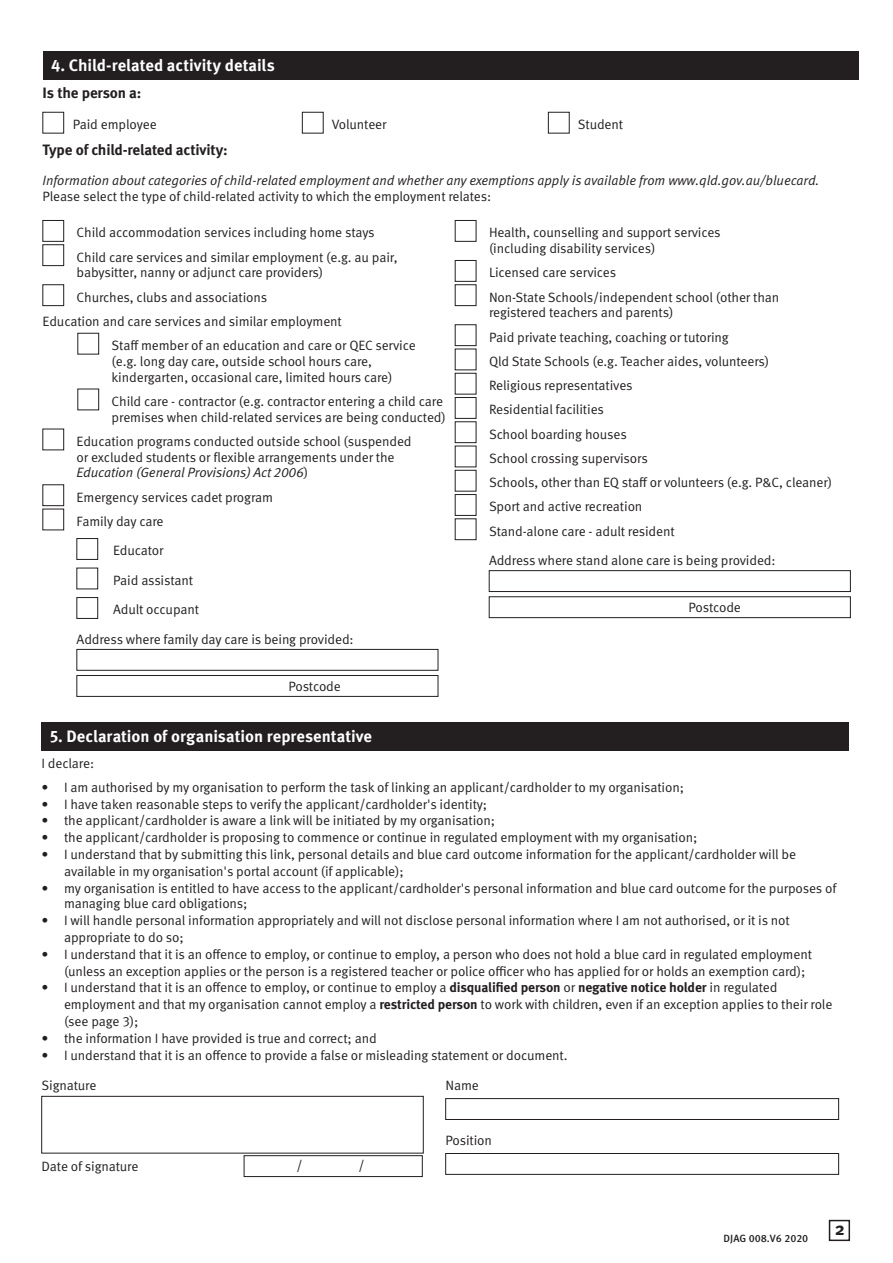
<style>
.page{position:relative;width:893px;height:1263px;background:#fff}
.page>*{position:absolute;margin:0;border:0;box-sizing:border-box;transform-origin:0 0}
.t1{font:700 18px "Meta OT";color:#231f20}
.PSBA_Section_Header{font:700 16.5px "Meta OT";letter-spacing:-.005em;color:#fff}
.PSBA_Regular{font:700 15px "Meta OT";letter-spacing:-.01em;color:#231f20}
.PSBA_Bullets_Level_1{font:13.5px/15.8px "Meta OT";letter-spacing:-.01em;color:#231f20}
.PSBA_Numbered_Questi{font:13.5px/15.8px "Meta OT";letter-spacing:-.01em;color:#231f20}
.PSBA_Numbered_Questi-2{font:italic 13.5px/15.8px "Meta OT";letter-spacing:-.005em;color:#231f20}
.t2{font:500 10.5px "Meta OT";color:#231f20}
.s1{font-style:normal}
.s2{font-style:italic}
.s3{font-weight:700}
</style>
<div class="page">
<div style="left:829px;top:1220px;width:21px;height:21px;border:2px solid #231f20"></div>
<div style="left:43px;top:51px;width:815px;height:29px;background:#231f20"></div>
<div style="left:43px;top:112px;width:21px;height:21px;border:1px solid #231f20"></div>
<div style="left:302px;top:112px;width:21px;height:21px;border:1px solid #231f20"></div>
<div style="left:548px;top:112px;width:21px;height:21px;border:1px solid #231f20"></div>
<div style="left:43px;top:220px;width:21px;height:22px;border:1px solid #231f20"></div>
<div style="left:43px;top:245px;width:21px;height:21px;border:1px solid #231f20"></div>
<div style="left:43px;top:285px;width:21px;height:21px;border:1px solid #231f20"></div>
<div style="left:78px;top:333px;width:21px;height:21px;border:1px solid #231f20"></div>
<div style="left:78px;top:389px;width:21px;height:21px;border:1px solid #231f20"></div>
<div style="left:43px;top:429px;width:21px;height:21px;border:1px solid #231f20"></div>
<div style="left:43px;top:485px;width:21px;height:21px;border:1px solid #231f20"></div>
<div style="left:43px;top:509px;width:21px;height:21px;border:1px solid #231f20"></div>
<div style="left:77px;top:538px;width:21px;height:22px;border:1px solid #231f20"></div>
<div style="left:77px;top:568px;width:21px;height:21px;border:1px solid #231f20"></div>
<div style="left:77px;top:597px;width:21px;height:22px;border:1px solid #231f20"></div>
<div style="left:77px;top:649px;width:361px;height:21px;border:1px solid #231f20"></div>
<div style="left:77px;top:675px;width:361px;height:22px;border:1px solid #231f20"></div>
<div style="left:455px;top:220px;width:21px;height:22px;border:1px solid #231f20"></div>
<div style="left:455px;top:260px;width:21px;height:22px;border:1px solid #231f20"></div>
<div style="left:455px;top:373px;width:21px;height:21px;border:1px solid #231f20"></div>
<div style="left:455px;top:397px;width:21px;height:22px;border:1px solid #231f20"></div>
<div style="left:455px;top:494px;width:21px;height:22px;border:1px solid #231f20"></div>
<div style="left:489px;top:570px;width:361px;height:22px;border:1px solid #231f20"></div>
<div style="left:489px;top:596px;width:361px;height:22px;border:1px solid #231f20"></div>
<div style="left:42px;top:722px;width:807px;height:29px;background:#231f20"></div>
<div style="left:42px;top:1096px;width:381px;height:57px;border:1px solid #231f20"></div>
<div style="left:244px;top:1155px;width:178px;height:22px;border:1px solid #231f20"></div>
<div style="left:445px;top:1098px;width:394px;height:22px;border:1px solid #231f20"></div>
<div style="left:445px;top:1153px;width:394px;height:21px;border:1px solid #231f20"></div>
<p class="PSBA_Section_Header" style="left:51px;top:55px;width:225px">4. Child-related activity details</p>
<p class="PSBA_Regular" style="left:43px;top:84px;width:100px">Is the person a:</p>
<p class="PSBA_Numbered_Questi" style="left:73px;top:117px;width:86px">Paid employee</p>
<p class="PSBA_Numbered_Questi" style="left:332px;top:117px;width:56px">Volunteer</p>
<p class="PSBA_Numbered_Questi" style="left:578px;top:117px;width:47px">Student</p>
<p class="PSBA_Regular" style="left:43px;top:141px;width:187px">Type of child-related activity:</p>
<p class="PSBA_Numbered_Questi-2" style="left:43px;top:173px;width:778px">Information about categories of child-related employment and whether any exemptions apply is available from www.qld.gov.au/bluecard.<br><span class="s1">Please select the type of child-related activity to which the employment relates:</span></p>
<p class="PSBA_Numbered_Questi" style="left:77px;top:225px;width:300px">Child accommodation services including home stays</p>
<p class="PSBA_Numbered_Questi" style="left:77px;top:249px;width:323px">Child care services and similar employment (e.g. au pair, babysitter, nanny or adjunct care providers)</p>
<p class="PSBA_Numbered_Questi" style="left:77px;top:289px;width:192px">Churches, clubs and associations</p>
<p class="PSBA_Numbered_Questi" style="left:43px;top:313px;width:301px">Education and care services and similar employment</p>
<p class="PSBA_Numbered_Questi" style="left:112px;top:338px;width:306px">Staff member of an education and care or QEC service (e.g. long day care, outside school hours care, kindergarten, occasional care, limited hours care)</p>
<p class="PSBA_Numbered_Questi" style="left:112px;top:393px;width:336px">Child care - contractor (e.g. contractor entering a child care premises when child-related services are being conducted)</p>
<p class="PSBA_Numbered_Questi" style="left:77px;top:433px;width:336px">Education programs conducted outside school (suspended or excluded students or flexible arrangements under the<br><span class="s2">Education (General Provisions) Act 2006</span>)</p>
<p class="PSBA_Numbered_Questi" style="left:77px;top:489px;width:198px">Emergency services cadet program</p>
<p class="PSBA_Numbered_Questi" style="left:77px;top:513px;width:88px">Family day care</p>
<p class="PSBA_Numbered_Questi" style="left:113px;top:543px;width:52px">Educator</p>
<p class="PSBA_Numbered_Questi" style="left:113px;top:572px;width:81px">Paid assistant</p>
<p class="PSBA_Numbered_Questi" style="left:113px;top:602px;width:88px">Adult occupant</p>
<p class="PSBA_Numbered_Questi" style="left:77px;top:631px;width:279px">Address where family day care is being provided:</p>
<p class="PSBA_Numbered_Questi" style="left:489px;top:225px;width:233px">Health, counselling and support services (including disability services)</p>
<p class="PSBA_Numbered_Questi" style="left:489px;top:265px;width:129px">Licensed care services</p>
<p class="PSBA_Numbered_Questi" style="left:489px;top:289px;width:292px">Non-State Schools/independent school (other than registered teachers and parents)</p>
<p class="PSBA_Numbered_Questi" style="left:489px;top:329px;width:241px">Paid private teaching, coaching or tutoring</p>
<p class="PSBA_Numbered_Questi" style="left:489px;top:353px;width:282px">Qld State Schools (e.g. Teacher aides, volunteers)</p>
<p class="PSBA_Numbered_Questi" style="left:489px;top:378px;width:145px">Religious representatives</p>
<p class="PSBA_Numbered_Questi" style="left:489px;top:402px;width:116px">Residential facilities</p>
<p class="PSBA_Numbered_Questi" style="left:489px;top:426px;width:139px">School boarding houses</p>
<p class="PSBA_Numbered_Questi" style="left:489px;top:450px;width:160px">School crossing supervisors</p>
<p class="PSBA_Numbered_Questi" style="left:489px;top:475px;width:345px">Schools, other than EQ staff or volunteers (e.g. P&amp;C, cleaner)</p>
<p class="PSBA_Numbered_Questi" style="left:489px;top:499px;width:155px">Sport and active recreation</p>
<p class="PSBA_Numbered_Questi" style="left:489px;top:523px;width:187px">Stand-alone care - adult resident</p>
<p class="PSBA_Numbered_Questi" style="left:489px;top:553px;width:288px">Address where stand alone care is being provided:</p>
<p class="PSBA_Numbered_Questi" style="left:688px;top:600px;width:54px">Postcode</p>
<p class="PSBA_Numbered_Questi" style="left:288px;top:678px;width:54px">Postcode</p>
<p class="PSBA_Section_Header" style="left:50px;top:726px;width:324px">5. Declaration of organisation representative</p>
<p class="PSBA_Numbered_Questi" style="left:42px;top:756px;width:54px">I declare:</p>
<p class="PSBA_Bullets_Level_1" style="left:42px;top:779px;width:644px">• I am authorised by my organisation to perform the task of linking an applicant/cardholder to my organisation;</p>
<p class="PSBA_Bullets_Level_1" style="left:42px;top:796px;width:447px">• I have taken reasonable steps to verify the applicant/cardholder's identity;</p>
<p class="PSBA_Bullets_Level_1" style="left:42px;top:813px;width:455px">• the applicant/cardholder is aware a link will be initiated by my organisation;</p>
<p class="PSBA_Bullets_Level_1" style="left:42px;top:830px;width:657px">• the applicant/cardholder is proposing to commence or continue in regulated employment with my organisation;</p>
<p class="PSBA_Bullets_Level_1" style="left:42px;top:846px;width:756px">• I understand that by submitting this link, personal details and blue card outcome information for the applicant/cardholder will be</p>
<p class="PSBA_Bullets_Level_1" style="left:64px;top:863px;width:341px">available in my organisation's portal account (if applicable);</p>
<p class="PSBA_Bullets_Level_1" style="left:64px;top:880px;width:774px;text-indent:-22px">• my organisation is entitled to have access to the applicant/cardholder's personal information and blue card outcome for the purposes of managing blue card obligations;</p>
<p class="PSBA_Bullets_Level_1" style="left:42px;top:913px;width:750px">• I will handle personal information appropriately and will not disclose personal information where I am not authorised, or it is not</p>
<p class="PSBA_Bullets_Level_1" style="left:64px;top:929px;width:121px">appropriate to do so;</p>
<p class="PSBA_Bullets_Level_1" style="left:42px;top:946px;width:772px">• I understand that it is an offence to employ, or continue to employ, a person who does not hold a blue card in regulated employment</p>
<p class="PSBA_Bullets_Level_1" style="left:64px;top:963px;width:743px">(unless an exception applies or the person is a registered teacher or police officer who has applied for or holds an exemption card);</p>
<p class="PSBA_Bullets_Level_1" style="left:42px;top:980px;width:737px">• I understand that it is an offence to employ, or continue to employ a <span class="s3">disqualified person</span> or <span class="s3">negative notice holder</span> in regulated</p>
<p class="PSBA_Bullets_Level_1" style="left:64px;top:997px;width:770px">employment and that my organisation cannot employ a <span class="s3">restricted person</span> to work with children, even if an exception applies to their role</p>
<p class="PSBA_Bullets_Level_1" style="left:64px;top:1014px;width:76px">(see page 3);</p>
<p class="PSBA_Bullets_Level_1" style="left:42px;top:1030px;width:337px">• the information I have provided is true and correct; and</p>
<p class="PSBA_Bullets_Level_1" style="left:42px;top:1047px;width:528px">• I understand that it is an offence to provide a false or misleading statement or document.</p>
<p class="PSBA_Numbered_Questi" style="left:42px;top:1078px;width:56px">Signature</p>
<p class="PSBA_Numbered_Questi" style="left:445px;top:1078px;width:35px">Name</p>
<p class="PSBA_Numbered_Questi" style="left:42px;top:1158px;width:98px">Date of signature</p>
<p class="PSBA_Bullets_Level_1" style="left:296px;top:1157px;width:8px">/</p>
<p class="PSBA_Bullets_Level_1" style="left:358px;top:1157px;width:8px">/</p>
<p class="PSBA_Numbered_Questi" style="left:445px;top:1133px;width:48px">Position</p>
<p class="t2" style="left:724px;top:1231px;width:86px">DJAG 008.V6 2020</p>
<p class="t1" style="left:835px;top:1217px;width:12px">2</p>
</div>
